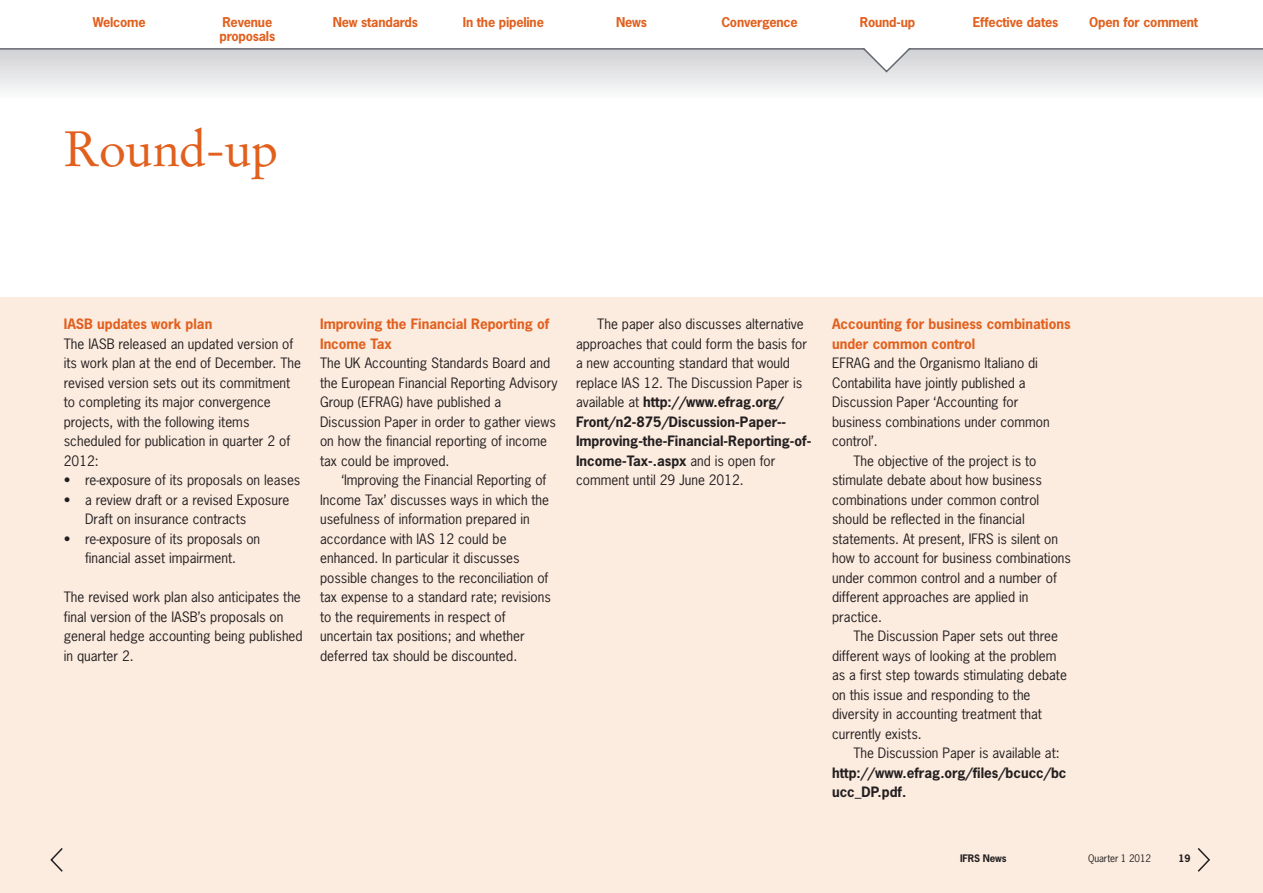
<style>
.page{position:relative;width:1263px;height:893px;background:#fff}
.page>*{position:absolute;margin:0;border:0;box-sizing:border-box;transform-origin:0 0}
.t1{font:49.5px "Stempel Garamond";letter-spacing:-.015em;color:#e1601e}
.t2{font:13.5px/19.5px "News Gothic";color:#231f20}
.t3{font:700 13.5px/19.5px "News Gothic";color:#e1601e}
.t4{font:700 13.5px/19.5px "News Gothic";color:#231f20}
.t5{font:700 12.75px/14.2px "News Gothic";letter-spacing:-.015em;color:#e1601e}
.t6{font:9.75px "News Gothic";letter-spacing:-.015em;color:#231f20}
.t7{font:700 9.75px "News Gothic";letter-spacing:-.015em;color:#231f20}
.s1{font-weight:700}
</style>
<div class="page">
<div style="left:0;top:298px;width:1263px;height:595px;background:#fcebdf"></div>
<svg style="left:1197px;top:848px;width:13px;height:24px"></svg>
<svg style="left:50px;top:848px;width:13px;height:24px"></svg>
<div style="left:0;top:49px;width:1263px;height:49px;background:linear-gradient(to bottom,#d0d0d4,#fbfbfc)"></div>
<hr style="left:0;top:48px;width:1263px;height:2px;background:#696b73">
<svg style="left:860px;top:48px;width:53px;height:25px"></svg>
<p class="t5" style="left:93px;top:15px;width:54px">Welcome</p>
<p class="t5" style="left:219px;top:15px;width:57px">Revenue proposals</p>
<p class="t5" style="left:333px;top:15px;width:87px">New standards</p>
<p class="t5" style="left:463px;top:15px;width:82px">In the pipeline</p>
<p class="t5" style="left:616px;top:15px;width:32px">News</p>
<p class="t5" style="left:721px;top:15px;width:78px">Convergence</p>
<p class="t5" style="left:860px;top:15px;width:57px">Round-up</p>
<p class="t5" style="left:973px;top:15px;width:87px">Effective dates</p>
<p class="t5" style="left:1089px;top:15px;width:110px">Open for comment</p>
<h1 class="t1" style="left:64px;top:128px;width:216px">Round-up</h1>
<p class="t3" style="left:64px;top:315px;width:150px">IASB updates work plan</p>
<p class="t2" style="left:64px;top:334px;width:239px">The IASB released an updated version of its work plan at the end of December. The revised version sets out its commitment to completing its major convergence projects, with the following items scheduled for publication in quarter 2 of 2012:</p>
<p class="t2" style="left:64px;top:471px;width:238px">• re-exposure of its proposals on leases</p>
<p class="t2" style="left:85px;top:490px;width:206px;text-indent:-21px">• a review draft or a revised Exposure<br>Draft on insurance contracts</p>
<p class="t2" style="left:64px;top:529px;width:198px;text-align:center">• re-exposure of its proposals on financial asset impairment.</p>
<p class="t2" style="left:64px;top:588px;width:240px">The revised work plan also anticipates the final version of the IASB’s proposals on general hedge accounting being published in quarter 2.</p>
<p class="t3" style="left:320px;top:315px;width:231px">Improving the Financial Reporting of<br>Income Tax</p>
<p class="t2" style="left:320px;top:354px;width:239px">The UK Accounting Standards Board and the European Financial Reporting Advisory Group (EFRAG) have published a Discussion Paper in order to gather views on how the financial reporting of income tax could be improved.</p>
<p class="t2" style="left:320px;top:471px;width:232px;text-indent:21px">‘Improving the Financial Reporting of Income Tax’ discusses ways in which the usefulness of information prepared in accordance with IAS 12 could be enhanced. In particular it discusses possible changes to the reconciliation of tax expense to a standard rate; revisions to the requirements in respect of uncertain tax positions; and whether deferred tax should be discounted.</p>
<p class="t2" style="left:576px;top:315px;width:237px;text-indent:21px">The paper also discusses alternative approaches that could form the basis for a new accounting standard that would replace IAS 12. The Discussion Paper is available at <span class="s1">http://www.efrag.org/ Front/n2-875/Discussion-Paper-- Improving-the-Financial-Reporting-of-Income-Tax-.aspx</span> and is open for comment until 29 June 2012.</p>
<p class="t3" style="left:832px;top:315px;width:240px">Accounting for business combinations under common control</p>
<p class="t2" style="left:832px;top:354px;width:219px">EFRAG and the Organismo Italiano di<br>Contabilita have jointly published a<br>Discussion Paper ‘Accounting for business combinations under common control’.</p>
<p class="t2" style="left:832px;top:451px;width:240px;text-indent:21px">The objective of the project is to stimulate debate about how business combinations under common control should be reflected in the financial statements. At present, IFRS is silent on how to account for business combinations under common control and a number of different approaches are applied in practice.</p>
<p class="t2" style="left:832px;top:627px;width:236px;text-indent:21px">The Discussion Paper sets out three different ways of looking at the problem as a first step towards stimulating debate on this issue and responding to the diversity in accounting treatment that currently exists.</p>
<p class="t2" style="left:853px;top:744px;width:208px">The Discussion Paper is available at:</p>
<p class="t4" style="left:832px;top:763px;width:236px">http://www.efrag.org/files/bcucc/bc ucc_DP.pdf.</p>
<p class="t7" style="left:960px;top:853px;width:48px">IFRS News</p>
<p class="t6" style="left:1088px;top:853px;width:64px">Quarter 1 2012</p>
<p class="t7" style="left:1179px;top:853px;width:13px">19</p>
</div>
